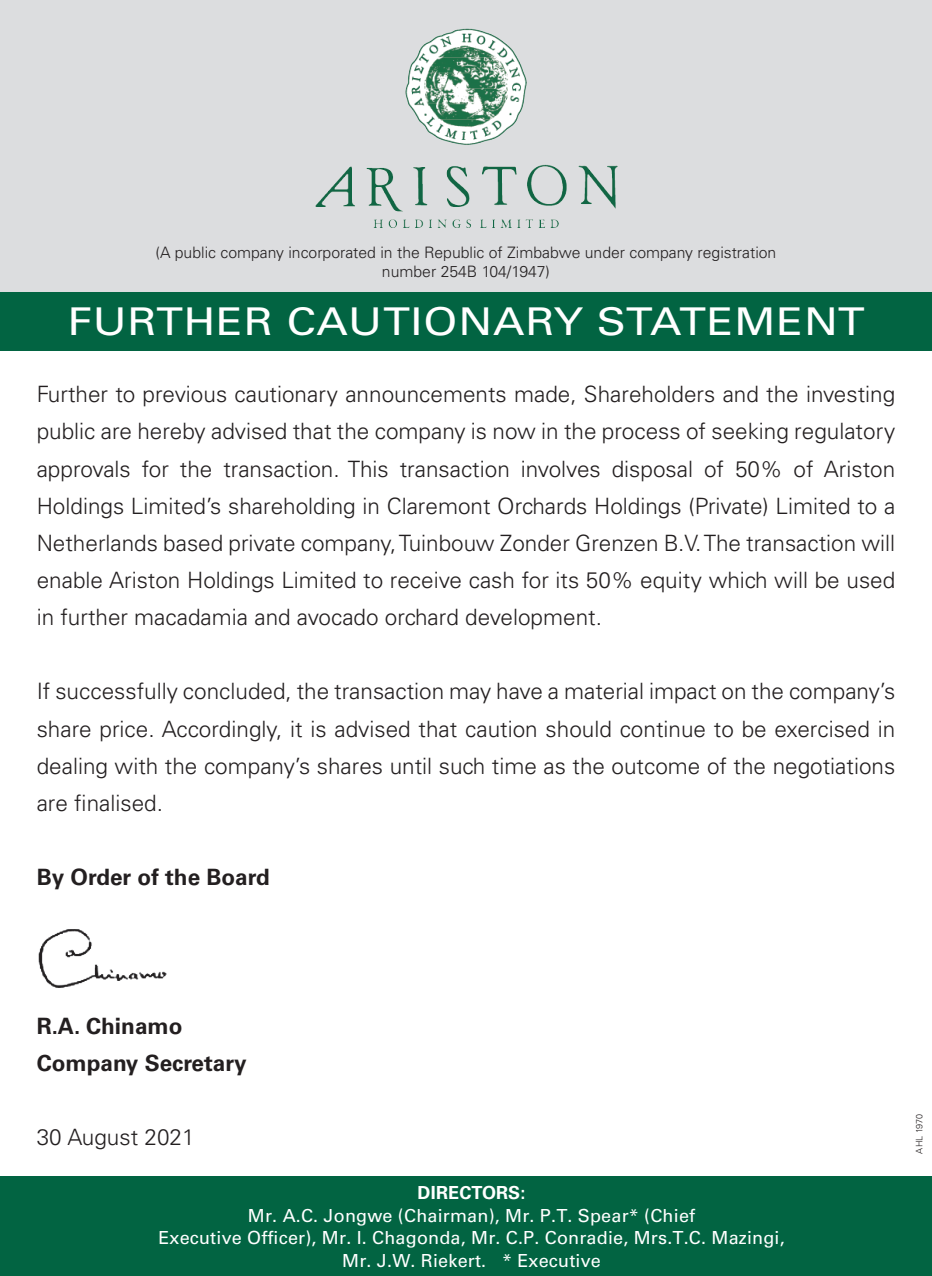
<style>
.page{position:relative;width:932px;height:1276px;background:#fff}
.page>*{position:absolute;margin:0;border:0;box-sizing:border-box;transform-origin:0 0}
.t1{font:38.25px "Univers";letter-spacing:.02em;color:#fff;scale:1.14 1}
.t2{font:300 22.5px/37.1px "Univers";color:#231f20;text-align:justify}
.t3{font:700 22.5px "Univers";color:#231f20}
.t4{font:18px "Univers";letter-spacing:.01em;color:#fff}
.t5{font:700 18px "Univers";letter-spacing:.01em;color:#fff}
.t6{font:300 15.75px "Univers";color:#231f20}
.t7{font:300 9px "Univers";color:#231f20}
</style>
<div class="page">
<div style="left:0;top:0;width:931px;height:306px;background:#dcdddf"></div>
<div style="left:0;top:292px;width:931px;height:59px;background:#026442"></div>
<div style="left:0;top:1176px;width:931px;height:100px;background:#026442"></div>
<img style="left:38px;top:929px;width:129px;height:59px">
<img style="left:315px;top:28px;width:302px;height:200px">
<p class="t6" style="left:155px;top:243px;width:622px">(A public company incorporated in the Republic of Zimbabwe under company registration</p>
<p class="t6" style="left:382px;top:262px;width:169px">number 254B 104/1947)</p>
<p class="t1" style="left:68px;top:298px;width:700px">FURTHER CAUTIONARY STATEMENT</p>
<p class="t2" style="left:37px;top:376px;width:859px">Further to previous cautionary announcements made, Shareholders and the investing public are hereby advised that the company is now in the process of seeking regulatory approvals for the transaction. This transaction involves disposal of 50% of Ariston Holdings Limited’s shareholding in Claremont Orchards Holdings (Private) Limited to a Netherlands based private company, Tuinbouw Zonder Grenzen B.V. The transaction will enable Ariston Holdings Limited to receive cash for its 50% equity which will be used in further macadamia and avocado orchard development.</p>
<p class="t2" style="left:37px;top:673px;width:859px">If successfully concluded, the transaction may have a material impact on the company’s share price. Accordingly, it is advised that caution should continue to be exercised in dealing with the company’s shares until such time as the outcome of the negotiations are finalised.</p>
<p class="t3" style="left:37px;top:864px;width:234px">By Order of the Board</p>
<p class="t3" style="left:37px;top:1012px;width:147px">R.A. Chinamo</p>
<p class="t3" style="left:37px;top:1049px;width:211px">Company Secretary</p>
<p class="t2" style="left:37px;top:1118px;width:159px">30 August 2021</p>
<p class="t5" style="left:417px;top:1182px;width:109px">DIRECTORS:</p>
<p class="t4" style="left:248px;top:1204px;width:448px">Mr. A.C. Jongwe (Chairman), Mr. P.T. Spear* (Chief</p>
<p class="t4" style="left:158px;top:1227px;width:627px">Executive Officer), Mr. I. Chagonda, Mr. C.P. Conradie, Mrs.T.C. Mazingi,</p>
<p class="t4" style="left:342px;top:1249px;width:260px">Mr. J.W. Riekert. * Executive</p>
<p class="t7" style="left:913px;top:1153px;width:41px;rotate:-90deg">AHL 1970</p>
</div>
